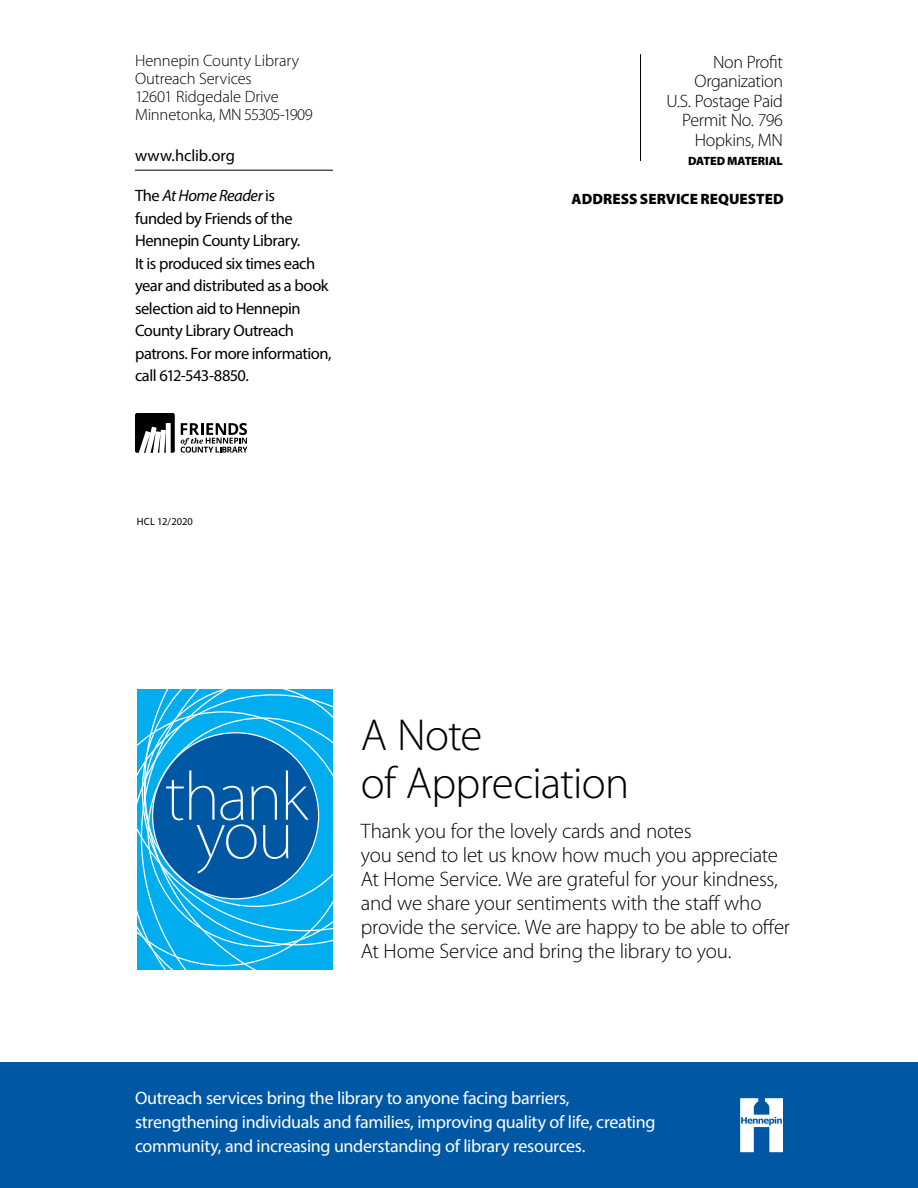
<style>
.page{position:relative;width:918px;height:1188px;background:#fff}
.page>*{position:absolute;margin:0;border:0;box-sizing:border-box;transform-origin:0 0}
.t1{font:200 61.95px "Koz Go Pro";letter-spacing:-.04em;color:#fff}
.t2{font:300 45px/48px "Myriad Pro";letter-spacing:-.02em;color:#000}
.t3{font:300 21px/24px "Myriad Pro";letter-spacing:-.015em;color:#000}
.t4{font:18px/24px "Myriad Pro";letter-spacing:-.02em;color:#fff}
.t5{font:300 18px/19.5px "Myriad Pro";letter-spacing:-.02em;color:#000;text-align:right}
.t6{font:16.5px/22.5px "Myriad Pro";letter-spacing:-.03em;color:#000}
.t7{font:300 16.5px/18px "Myriad Pro";letter-spacing:-.01em;color:#000}
.t8{font:italic 16.5px "Myriad Pro";letter-spacing:-.03em;color:#000}
.t9{font:16.5px "Myriad Pro";letter-spacing:-.005em;color:#000}
.t10{font:900 15px "Myriad Pro";letter-spacing:.005em;color:#000}
.t11{font:900 12px "Myriad Pro";letter-spacing:-.015em;color:#000}
.t12{font:10.5px "Myriad Pro";color:#000}
.s1{font-style:normal}
</style>
<div class="page">
<hr style="left:640px;top:54px;width:1px;height:107px;background:#000">
<svg style="left:135px;top:413px;width:40px;height:40px"></svg>
<svg style="left:181px;top:423px;width:66px;height:30px"></svg>
<hr style="left:135px;top:170px;width:198px;height:1px;background:#000">
<div style="left:0;top:1062px;width:918px;height:126px;background:#0058a4"></div>
<svg style="left:740px;top:1098px;width:43px;height:54px"></svg>
<svg style="left:137px;top:689px;width:196px;height:281px;background:#1292d3"></svg>
<p class="t7" style="left:135px;top:52px;width:179px">Hennepin County Library<br>Outreach Services<br>12601 Ridgedale Drive<br>Minnetonka, MN 55305-1909</p>
<p class="t9" style="left:135px;top:146px;width:102px">www.hclib.org</p>
<p class="t5" style="left:667px;top:52px;width:118px">Non Profit<br>Organization<br>U.S. Postage Paid<br>Permit No. 796<br>Hopkins, MN</p>
<p class="t11" style="left:688px;top:154px;width:96px">DATED MATERIAL</p>
<p class="t8" style="left:135px;top:186px;width:141px"><span class="s1">The</span> At Home Reader <span class="s1">is</span></p>
<p class="t10" style="left:572px;top:190px;width:214px">ADDRESS SERVICE REQUESTED</p>
<p class="t6" style="left:135px;top:207px;width:198px">funded by Friends of the<br>Hennepin County Library.<br>It is produced six times each year and distributed as a book selection aid to Hennepin<br>County Library Outreach patrons. For more information, call 612-543-8850.</p>
<p class="t12" style="left:137px;top:515px;width:57px">HCL 12/2020</p>
<h1 class="t1" style="left:165px;top:756px;width:145px">thank</h1>
<h1 class="t1" style="left:196px;top:795px;width:99px">you</h1>
<h2 class="t2" style="left:361px;top:711px;width:270px">A Note<br>of Appreciation</h2>
<p class="t3" style="left:361px;top:820px;width:431px">Thank you for the lovely cards and notes<br>you send to let us know how much you appreciate At Home Service. We are grateful for your kindness, and we share your sentiments with the staff who provide the service. We are happy to be able to offer At Home Service and bring the library to you.</p>
<p class="t4" style="left:135px;top:1086px;width:522px">Outreach services bring the library to anyone facing barriers, strengthening individuals and families, improving quality of life, creating community, and increasing understanding of library resources.</p>
</div>
